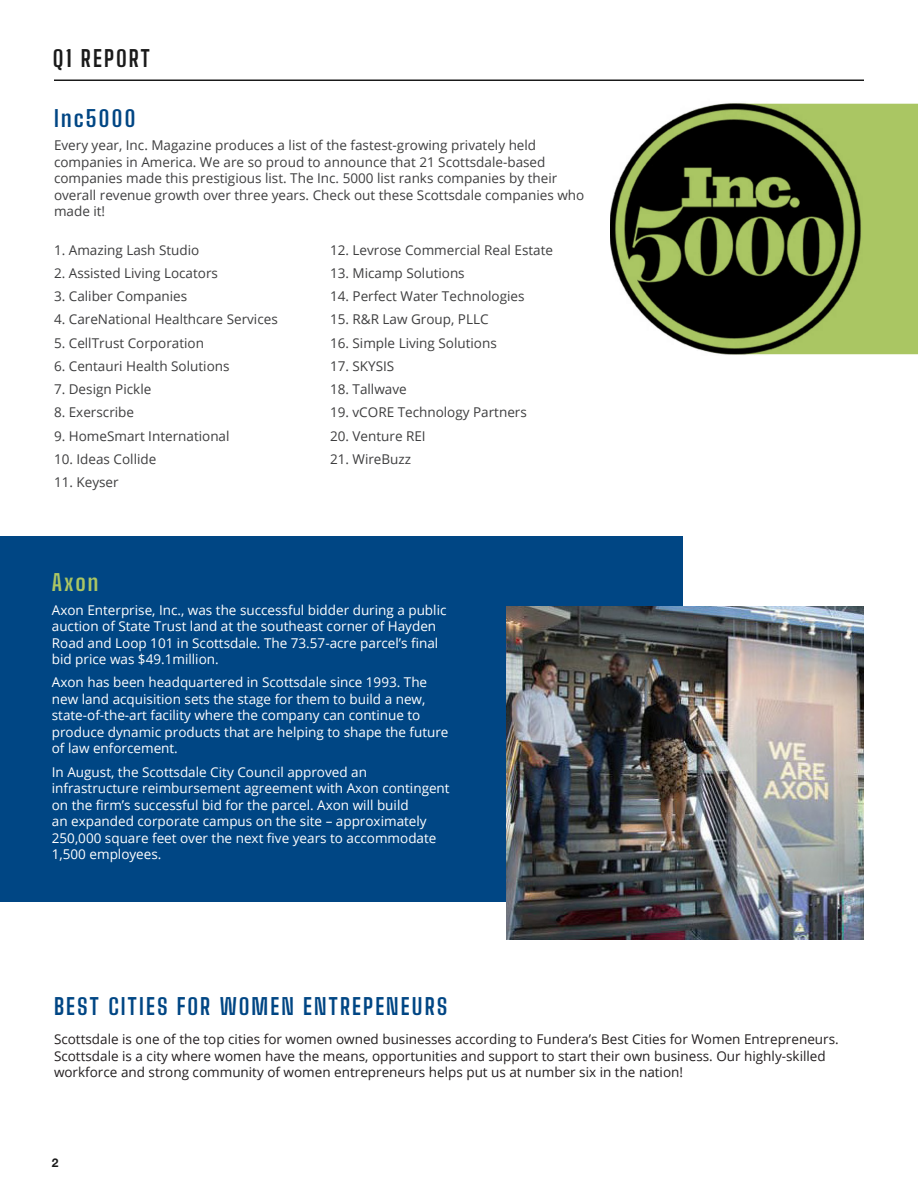
<style>
.page{position:relative;width:918px;height:1188px;background:#fff}
.page>*{position:absolute;margin:0;border:0;box-sizing:border-box;transform-origin:0 0}
.t1{font:700 22.5px "Big Shoulders Text";letter-spacing:.09em;color:#004684}
.t2{font:700 22.5px "Big Shoulders Text";letter-spacing:.09em;color:#1a1a1a}
.t3{font:700 22.5px "Big Shoulders Text";color:#aac663}
.t4{font:13.5px/16.5px "Open Sans";color:#3e3e3f}
.t5{font:13.5px/16.5px "Open Sans";color:#fff}
.t6{font:13.5px/16.2px "Open Sans";color:#231f20}
.t7{font:700 12px "Helvetica Neue";color:#1a1a1a}
</style>
<div class="page">
<hr style="left:54px;top:80px;width:810px;height:1px;background:#1a1a1a">
<div style="left:0;top:536px;width:683px;height:366px;background:#004684"></div>
<div style="left:862px;top:104px;width:56px;height:250px;background:#aac663"></div>
<hr style="left:917px;top:655px;width:1px;height:533px;background:#004684">
<img style="left:610px;top:103px;width:252px;height:252px">
<img style="left:507px;top:606px;width:357px;height:334px">
<h1 class="t2" style="left:53px;top:42px;width:99px">Q1 REPORT</h1>
<p class="t1" style="left:54px;top:103px;width:83px">Inc5000</p>
<p class="t4" style="left:54px;top:137px;width:532px">Every year, Inc. Magazine produces a list of the fastest-growing privately held companies in America. We are so proud to announce that 21 Scottsdale-based companies made this prestigious list. The Inc. 5000 list ranks companies by their overall revenue growth over three years. Check out these Scottsdale companies who made it!</p>
<p class="t4" style="left:54px;top:241px;width:147px">1. Amazing Lash Studio</p>
<p class="t4" style="left:54px;top:264px;width:165px">2. Assisted Living Locators</p>
<p class="t4" style="left:54px;top:288px;width:135px">3. Caliber Companies</p>
<p class="t4" style="left:54px;top:311px;width:225px">4. CareNational Healthcare Services</p>
<p class="t4" style="left:54px;top:334px;width:151px">5. CellTrust Corporation</p>
<p class="t4" style="left:54px;top:357px;width:177px">6. Centauri Health Solutions</p>
<p class="t4" style="left:54px;top:381px;width:99px">7. Design Pickle</p>
<p class="t4" style="left:54px;top:404px;width:82px">8. Exerscribe</p>
<p class="t4" style="left:54px;top:427px;width:177px">9. HomeSmart International</p>
<p class="t4" style="left:54px;top:450px;width:104px">10. Ideas Collide</p>
<p class="t4" style="left:54px;top:474px;width:66px">11. Keyser</p>
<p class="t4" style="left:330px;top:241px;width:225px">12. Levrose Commercial Real Estate</p>
<p class="t4" style="left:330px;top:264px;width:136px">13. Micamp Solutions</p>
<p class="t4" style="left:330px;top:288px;width:196px">14. Perfect Water Technologies</p>
<p class="t4" style="left:330px;top:311px;width:160px">15. R&amp;R Law Group, PLLC</p>
<p class="t4" style="left:330px;top:334px;width:168px">16. Simple Living Solutions</p>
<p class="t4" style="left:330px;top:357px;width:66px">17. SKYSIS</p>
<p class="t4" style="left:330px;top:381px;width:78px">18. Tallwave</p>
<p class="t4" style="left:330px;top:404px;width:198px">19. vCORE Technology Partners</p>
<p class="t4" style="left:330px;top:427px;width:97px">20. Venture REI</p>
<p class="t4" style="left:330px;top:450px;width:83px">21. WireBuzz</p>
<p class="t3" style="left:52px;top:567px;width:48px">Axon</p>
<p class="t5" style="left:52px;top:601px;width:396px">Axon Enterprise, Inc., was the successful bidder during a public auction of State Trust land at the southeast corner of Hayden Road and Loop 101 in Scottsdale. The 73.57-acre parcel’s final bid price was $49.1million.</p>
<p class="t5" style="left:52px;top:674px;width:398px">Axon has been headquartered in Scottsdale since 1993. The new land acquisition sets the stage for them to build a new, state-of-the-art facility where the company can continue to produce dynamic products that are helping to shape the future of law enforcement.</p>
<p class="t5" style="left:52px;top:763px;width:399px">In August, the Scottsdale City Council approved an infrastructure reimbursement agreement with Axon contingent on the firm’s successful bid for the parcel. Axon will build<br>an expanded corporate campus on the site – approximately 250,000 square feet over the next five years to accommodate 1,500 employees.</p>
<p class="t1" style="left:54px;top:990px;width:395px">BEST CITIES FOR WOMEN ENTREPENEURS</p>
<p class="t6" style="left:54px;top:1031px;width:786px">Scottsdale is one of the top cities for women owned businesses according to Fundera’s Best Cities for Women Entrepreneurs.<br>Scottsdale is a city where women have the means, opportunities and support to start their own business. Our highly-skilled workforce and strong community of women entrepreneurs helps put us at number six in the nation!</p>
<p class="t7" style="left:52px;top:1154px;width:8px">2</p>
</div>
